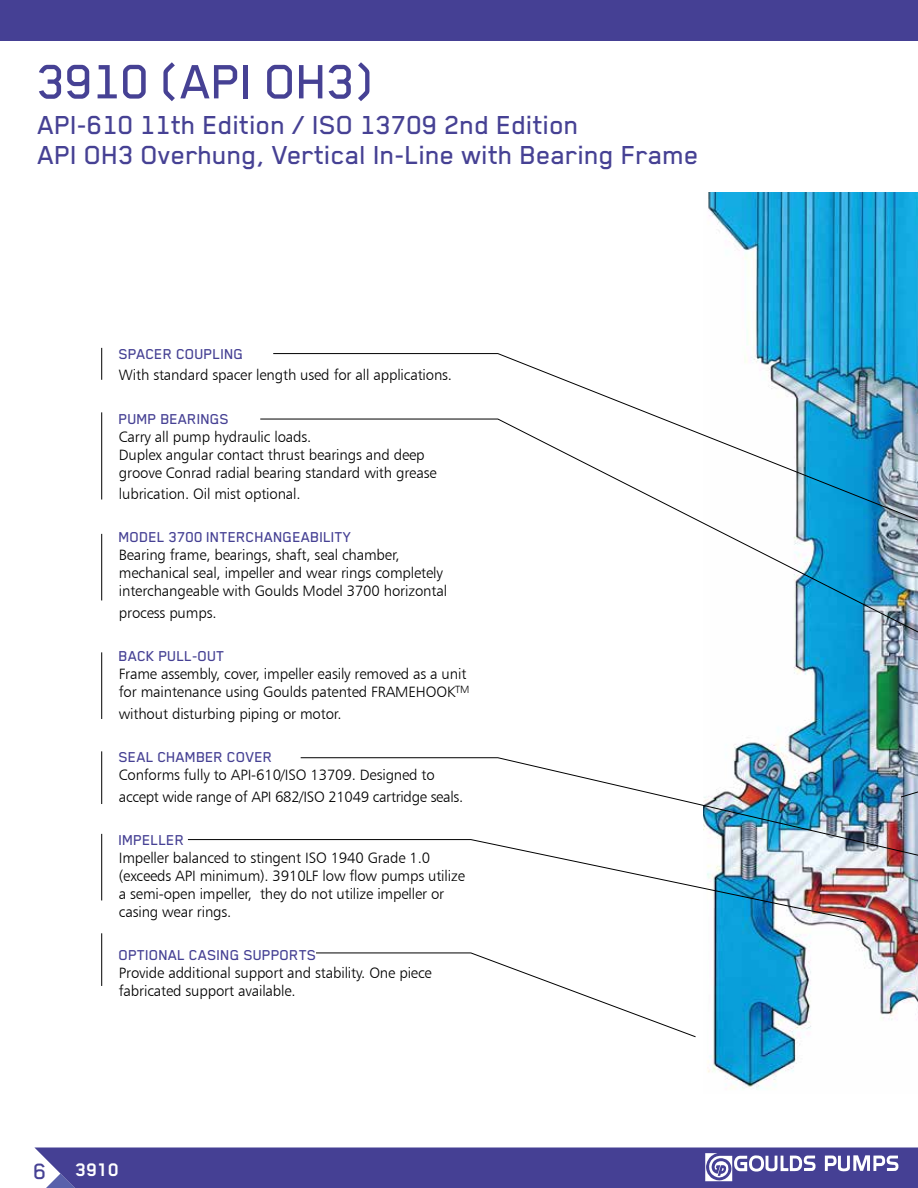
<style>
.page{position:relative;width:918px;height:1188px;background:#fff}
.page>*{position:absolute;margin:0;border:0;box-sizing:border-box;transform-origin:0 0}
.t1{font:500 55.5px "Blender Pro";letter-spacing:-.01em;color:#464194}
.t2{font:500 30px/30px "Blender Pro";color:#464194}
.t3{font:700 21px "Blender Pro";color:#fff}
.t4{font:500 16.5px "Blender Pro";color:#464194}
.t5{font:15px/18px "Humanist 777 BT Light B";letter-spacing:-.01em;color:#000}
.s1{font-weight:500;font-size:25.5px;color:#464194}
</style>
<div class="page">
<svg style="left:35px;top:1148px;width:883px;height:40px;background:#504c9a"></svg>
<div style="left:0;top:0;width:918px;height:40px;background:#454094"></div>
<img style="left:707px;top:192px;width:211px;height:898px">
<svg style="left:273px;top:353px;width:645px;height:65px"></svg>
<svg style="left:260px;top:418px;width:658px;height:215px"></svg>
<img style="left:300px;top:757px;width:618px;height:99px">
<svg style="left:187px;top:839px;width:680px;height:84px"></svg>
<svg style="left:316px;top:952px;width:380px;height:86px"></svg>
<hr style="left:101px;top:933px;width:1px;height:53px;background:#000">
<hr style="left:101px;top:834px;width:1px;height:66px;background:#000">
<hr style="left:101px;top:751px;width:1px;height:53px;background:#000">
<hr style="left:101px;top:652px;width:1px;height:67px;background:#000">
<hr style="left:101px;top:534px;width:1px;height:66px;background:#000">
<hr style="left:101px;top:412px;width:1px;height:87px;background:#000">
<hr style="left:101px;top:348px;width:1px;height:32px;background:#000">
<svg style="left:900px;top:721px;width:18px;height:77px"></svg>
<h1 class="t1" style="left:38px;top:52px;width:339px">3910 (API OH3)</h1>
<h2 class="t2" style="left:38px;top:110px;width:663px">API-610 11th Edition / ISO 13709 2nd Edition<br>API OH3 Overhung, Vertical In-Line with Bearing Frame</h2>
<p class="t4" style="left:119px;top:345px;width:126px">SPACER COUPLING</p>
<p class="t5" style="left:119px;top:366px;width:335px">With standard spacer length used for all applications.</p>
<p class="t4" style="left:119px;top:410px;width:112px">PUMP BEARINGS</p>
<p class="t5" style="left:119px;top:427px;width:319px">Carry all pump hydraulic loads.<br>Duplex angular contact thrust bearings and deep groove Conrad radial bearing standard with grease</p>
<p class="t5" style="left:119px;top:485px;width:183px">lubrication. Oil mist optional.</p>
<p class="t4" style="left:119px;top:529px;width:234px">MODEL 3700 INTERCHANGEABILITY</p>
<p class="t5" style="left:119px;top:546px;width:330px">Bearing frame, bearings, shaft, seal chamber, mechanical seal, impeller and wear rings completely interchangeable with Goulds Model 3700 horizontal</p>
<p class="t5" style="left:119px;top:604px;width:99px">process pumps.</p>
<p class="t4" style="left:119px;top:647px;width:108px">BACK PULL-OUT</p>
<p class="t5" style="left:119px;top:665px;width:352px">Frame assembly, cover, impeller easily removed as a unit for maintenance using Goulds patented FRAMEHOOK<sup>TM</sup></p>
<p class="t5" style="left:119px;top:704px;width:224px">without disturbing piping or motor.</p>
<p class="t4" style="left:119px;top:748px;width:155px">SEAL CHAMBER COVER</p>
<p class="t5" style="left:119px;top:764px;width:346px;line-height:21.6px">Conforms fully to API-610/ISO 13709. Designed to accept wide range of API 682/ISO 21049 cartridge seals.</p>
<p class="t4" style="left:119px;top:831px;width:67px">IMPELLER</p>
<p class="t5" style="left:119px;top:848px;width:348px">Impeller balanced to stingent ISO 1940 Grade 1.0 (exceeds API minimum). 3910LF low flow pumps utilize a semi-open impeller, they do not utilize impeller or casing wear rings.</p>
<p class="t4" style="left:119px;top:946px;width:199px">OPTIONAL CASING SUPPORTS</p>
<p class="t5" style="left:119px;top:964px;width:314px">Provide additional support and stability. One piece fabricated support available.</p>
<h3 class="t3" style="left:34px;top:1158px;width:87px"><span class="s1">6</span> 3910</h3>
</div>
